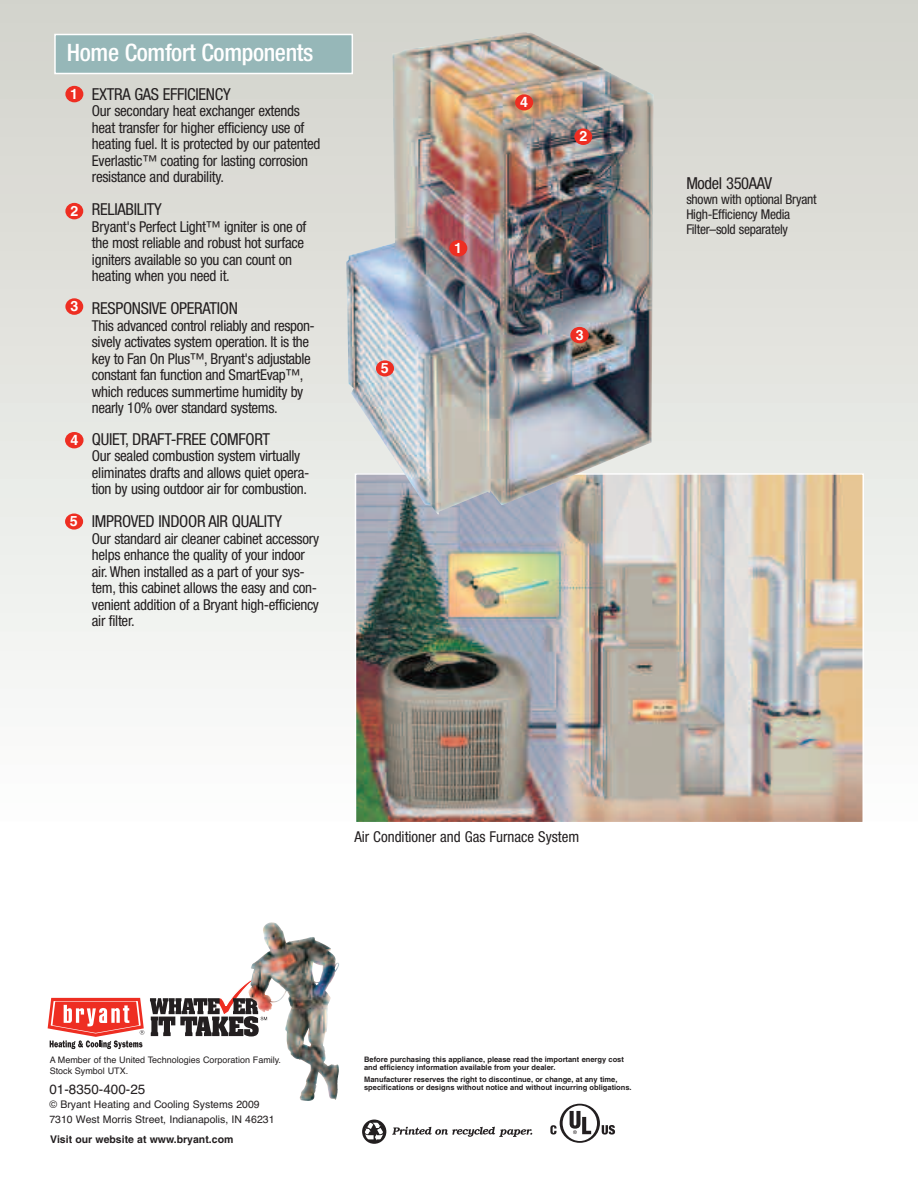
<style>
.page{position:relative;width:918px;height:1188px;background:#fff}
.page>*{position:absolute;margin:0;border:0;box-sizing:border-box;transform-origin:0 0}
.t1{font:500 condensed 24px "Helvetica Neue";letter-spacing:-.015em;color:#fff}
.t2{font:condensed 16.5px "Helvetica Neue";letter-spacing:-.02em;color:#231f20}
.t3{font:condensed 15px/16.5px "Helvetica Neue";letter-spacing:-.02em;color:#231f20}
.t4{font:condensed 15px "Helvetica Neue";color:#231f20}
.t5{font:700 14.25px "Helvetica";color:#fff}
.t6{font:condensed 13.5px/15px "Helvetica Neue";letter-spacing:-.02em;color:#231f20}
.t7{font:13.5px "Helvetica";color:#231f20}
.t8{font:10.5px/14.2px "Helvetica";color:#231f20}
.t9{font:700 10.5px "Helvetica";color:#231f20}
.t10{font:9px/10.8px "Helvetica";color:#231f20}
.t11{font:700 7.5px/8.2px "Helvetica";color:#231f20}
</style>
<div class="page">
<div style="left:0;top:0;width:918px;height:5px;background:#d2d3cc"></div>
<div style="left:0;top:3px;width:918px;height:21px;background:#d3d4cd"></div>
<div style="left:0;top:22px;width:918px;height:21px;background:#d4d5ce"></div>
<div style="left:0;top:41px;width:918px;height:21px;background:#d5d5cf"></div>
<div style="left:0;top:60px;width:918px;height:21px;background:#d5d6cf"></div>
<div style="left:0;top:79px;width:918px;height:21px;background:#d6d7d0"></div>
<div style="left:0;top:98px;width:918px;height:21px;background:#d8d8d2"></div>
<div style="left:0;top:117px;width:918px;height:21px;background:#d9d9d3"></div>
<div style="left:0;top:136px;width:918px;height:21px;background:#dadad4"></div>
<div style="left:0;top:155px;width:918px;height:21px;background:#dbdbd5"></div>
<div style="left:0;top:174px;width:918px;height:21px;background:#dcdbd6"></div>
<div style="left:0;top:193px;width:918px;height:21px;background:#dcdcd6"></div>
<div style="left:0;top:212px;width:918px;height:21px;background:#ddddd7"></div>
<div style="left:0;top:231px;width:918px;height:21px;background:#deded8"></div>
<div style="left:0;top:250px;width:918px;height:21px;background:#dfdfd9"></div>
<div style="left:0;top:269px;width:918px;height:21px;background:#e0e0db"></div>
<div style="left:0;top:288px;width:918px;height:21px;background:#e1e1dc"></div>
<div style="left:0;top:307px;width:918px;height:21px;background:#e2e2dd"></div>
<div style="left:0;top:326px;width:918px;height:21px;background:#e3e3de"></div>
<div style="left:0;top:345px;width:918px;height:21px;background:#e4e4df"></div>
<div style="left:0;top:365px;width:918px;height:20px;background:#e4e5e0"></div>
<div style="left:0;top:384px;width:918px;height:20px;background:#e5e6e2"></div>
<div style="left:0;top:403px;width:918px;height:20px;background:#e6e8e4"></div>
<div style="left:0;top:422px;width:918px;height:20px;background:#e7e9e4"></div>
<div style="left:0;top:441px;width:918px;height:20px;background:#e8eae6"></div>
<div style="left:0;top:460px;width:918px;height:20px;background:#e9ebe7"></div>
<div style="left:0;top:479px;width:918px;height:20px;background:#eaede9"></div>
<div style="left:0;top:498px;width:918px;height:20px;background:#ebede9"></div>
<div style="left:0;top:517px;width:918px;height:20px;background:#eceeeb"></div>
<div style="left:0;top:536px;width:918px;height:20px;background:#edefec"></div>
<div style="left:0;top:555px;width:918px;height:20px;background:#eef0ed"></div>
<div style="left:0;top:574px;width:918px;height:20px;background:#eff1ee"></div>
<div style="left:0;top:593px;width:918px;height:20px;background:#f0f2ef"></div>
<div style="left:0;top:612px;width:918px;height:20px;background:#f1f3f0"></div>
<div style="left:0;top:631px;width:918px;height:20px;background:#f3f4f2"></div>
<div style="left:0;top:650px;width:918px;height:20px;background:#f4f5f3"></div>
<div style="left:0;top:669px;width:918px;height:20px;background:#f5f6f4"></div>
<div style="left:0;top:688px;width:918px;height:21px;background:#f6f7f6"></div>
<div style="left:0;top:707px;width:918px;height:21px;background:#f7f8f7"></div>
<div style="left:0;top:726px;width:918px;height:21px;background:#f9f9f8"></div>
<div style="left:0;top:745px;width:918px;height:21px;background:#fafaf9"></div>
<div style="left:0;top:764px;width:918px;height:21px;background:#fbfbfb"></div>
<svg style="left:392px;top:1127px;width:140px;height:10px"></svg>
<svg style="left:362px;top:1120px;width:24px;height:24px"></svg>
<svg style="left:48px;top:998px;width:96px;height:51px"></svg>
<svg style="left:150px;top:979px;width:117px;height:57px"></svg>
<svg style="left:570px;top:1111px;width:21px;height:23px"></svg>
<div style="left:560px;top:1103px;width:40px;height:40px;border:2px solid #231f20;border-radius:50%"></div>
<svg style="left:550px;top:1125px;width:7px;height:10px"></svg>
<svg style="left:602px;top:1125px;width:13px;height:10px"></svg>
<div style="left:65px;top:86px;width:18px;height:16px;background:#ee2e22;border-radius:50%"></div>
<div style="left:65px;top:203px;width:18px;height:16px;background:#ee2e22;border-radius:50%"></div>
<div style="left:65px;top:298px;width:18px;height:17px;background:#ee2e22;border-radius:50%"></div>
<div style="left:65px;top:432px;width:19px;height:16px;background:#ee2e22;border-radius:50%"></div>
<div style="left:65px;top:514px;width:18px;height:16px;background:#ee2e22;border-radius:50%"></div>
<div style="left:55px;top:34px;width:297px;height:40px;background:#96b7b8"></div>
<div style="left:54px;top:34px;width:299px;height:40px;border:2px solid #fff"></div>
<img style="left:358px;top:476px;width:503px;height:344px">
<div style="left:355px;top:473px;width:509px;height:350px;border:2px solid #fff"></div>
<img style="left:328px;top:948px;width:11px;height:32px">
<img style="left:346px;top:32px;width:308px;height:483px">
<div style="left:449px;top:240px;width:18px;height:16px;background:#ee2e22;border-radius:50%"></div>
<div style="left:574px;top:128px;width:18px;height:17px;background:#ee2e22;border-radius:50%"></div>
<div style="left:570px;top:327px;width:19px;height:16px;background:#ee2e22;border-radius:50%"></div>
<div style="left:515px;top:94px;width:18px;height:16px;background:#ee2e22;border-radius:50%"></div>
<div style="left:376px;top:360px;width:18px;height:16px;background:#ee2e22;border-radius:50%"></div>
<h1 class="t1" style="left:67px;top:44px;width:248px">Home Comfort Components</h1>
<p class="t5" style="left:70px;top:88px;width:9px">1</p>
<p class="t5" style="left:71px;top:206px;width:9px">2</p>
<p class="t5" style="left:71px;top:301px;width:9px">3</p>
<p class="t5" style="left:70px;top:435px;width:9px">4</p>
<p class="t5" style="left:70px;top:516px;width:9px">5</p>
<p class="t2" style="left:92px;top:88px;width:140px">EXTRA GAS EFFICIENCY</p>
<p class="t3" style="left:92px;top:104px;width:230px">Our secondary heat exchanger extends heat transfer for higher efficiency use of heating fuel. It is protected by our patented Everlastic™ coating for lasting corrosion resistance and durability.</p>
<p class="t2" style="left:92px;top:203px;width:71px">RELIABILITY</p>
<p class="t3" style="left:92px;top:219px;width:216px">Bryant's Perfect Light™ igniter is one of the most reliable and robust hot surface igniters available so you can count on heating when you need it.</p>
<p class="t2" style="left:92px;top:302px;width:148px">RESPONSIVE OPERATION</p>
<p class="t3" style="left:92px;top:318px;width:224px">This advanced control reliably and respon&shy;sively activates system operation. It is the key to Fan On Plus™, Bryant's adjustable constant fan function and SmartEvap™, which reduces summertime humidity by nearly 10% over standard systems.</p>
<p class="t2" style="left:92px;top:433px;width:180px">QUIET, DRAFT-FREE COMFORT</p>
<p class="t3" style="left:92px;top:449px;width:219px">Our sealed combustion system virtually eliminates drafts and allows quiet opera&shy;tion by using outdoor air for combustion.</p>
<p class="t2" style="left:92px;top:515px;width:192px">IMPROVED INDOOR AIR QUALITY</p>
<p class="t3" style="left:92px;top:531px;width:229px">Our standard air cleaner cabinet accessory helps enhance the quality of your indoor air. When installed as a part of your sys&shy;tem, this cabinet allows the easy and con&shy;venient addition of a Bryant high-efficiency air filter.</p>
<p class="t5" style="left:381px;top:363px;width:9px">5</p>
<p class="t5" style="left:454px;top:243px;width:9px">1</p>
<p class="t5" style="left:520px;top:97px;width:9px">4</p>
<p class="t5" style="left:580px;top:131px;width:9px">2</p>
<p class="t5" style="left:576px;top:330px;width:9px">3</p>
<p class="t4" style="left:354px;top:831px;width:226px">Air Conditioner and Gas Furnace System</p>
<p class="t2" style="left:686px;top:177px;width:87px">Model 350AAV</p>
<p class="t6" style="left:686px;top:193px;width:132px">shown with optional Bryant<br>High-Efficiency Media<br>Filter–sold separately</p>
<p class="t10" style="left:50px;top:1055px;width:233px">A Member of the United Technologies Corporation Family.<br>Stock Symbol UTX.</p>
<p class="t7" style="left:49px;top:1082px;width:98px">01-8350-400-25</p>
<p class="t8" style="left:49px;top:1098px;width:227px">© Bryant Heating and Cooling Systems 2009<br>7310 West Morris Street, Indianapolis, IN 46231</p>
<p class="t9" style="left:50px;top:1135px;width:185px">Visit our website at www.bryant.com</p>
<p class="t11" style="left:364px;top:1056px;width:261px">Before purchasing this appliance, please read the important energy cost and efficiency information available from your dealer.</p>
<p class="t11" style="left:364px;top:1076px;width:269px">Manufacturer reserves the right to discontinue, or change, at any time, specifications or designs without notice and without incurring obligations.</p>
</div>
